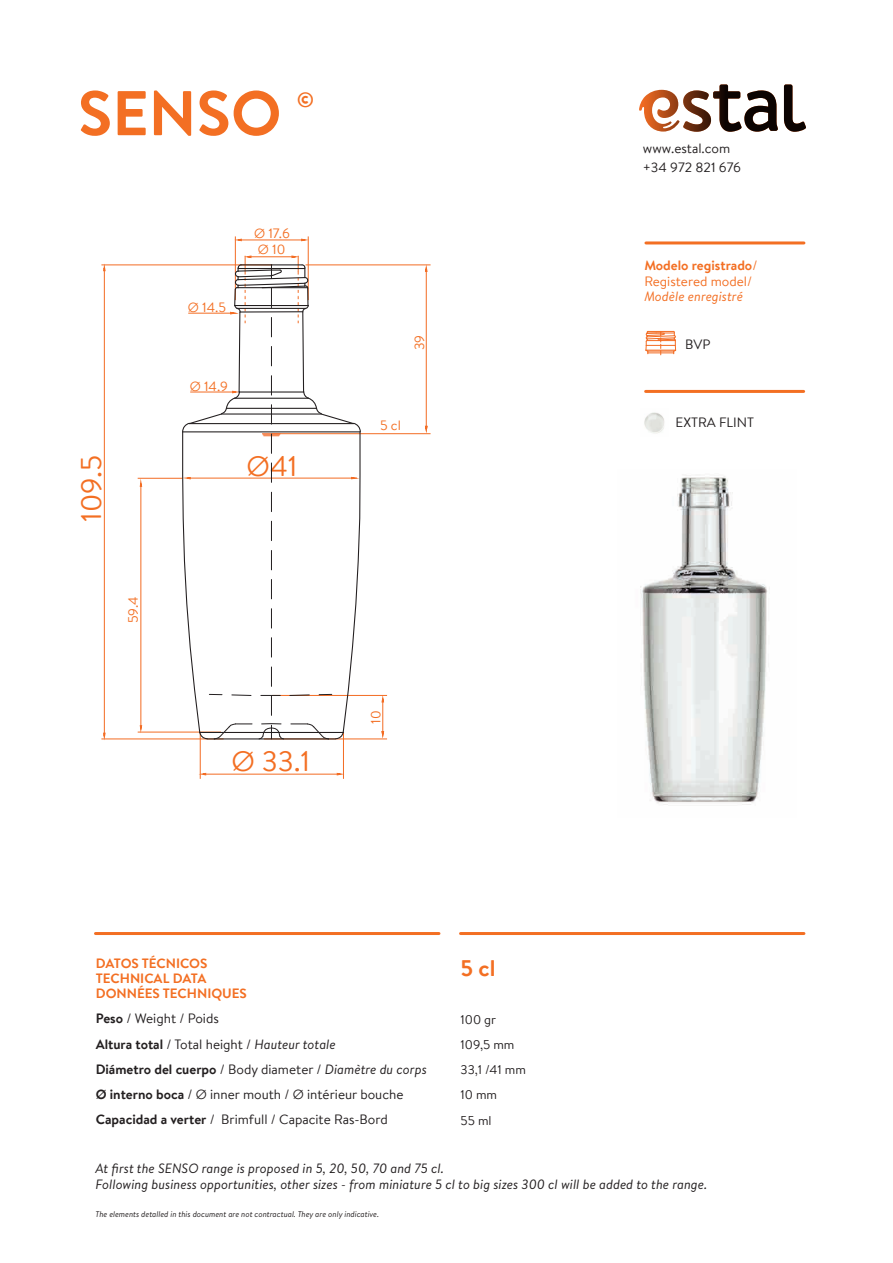
<style>
.page{position:relative;width:893px;height:1263px;background:#fff}
.page>*{position:absolute;margin:0;border:0;box-sizing:border-box;transform-origin:0 0}
.t1{font:700 63px "Brandon Text";color:#f36f23}
.t2{font:28.5px "Brandon Text";color:#f36f23}
.t3{font:700 22.5px "Brandon Text";color:#f36f23}
.t4{font:700 21px "Brandon Text";color:#f36f23}
.t5{font:13.5px/25.2px "Brandon Text";color:#231f20}
.t6{font:italic 13.5px/15.6px "Brandon Text";color:#231f20}
.t7{font:13.5px/15.6px "Brandon Text";color:#f36f23}
.t8{font:700 13.5px/15px "Brandon Text";color:#f36f23}
.t9{font:italic 13.5px "Brandon Text";color:#f36f23}
.t10{font:12.75px/25.2px "Brandon Text";color:#231f20}
.t11{font:italic 8.25px "Brandon Text";color:#231f20}
.s1{font-weight:700}
.s2{font-style:italic}
</style>
<div class="page">
<hr style="left:646px;top:241px;width:158px;height:3px;background:#f36f23">
<hr style="left:646px;top:390px;width:158px;height:3px;background:#f36f23">
<svg style="left:639px;top:84px;width:167px;height:48px"></svg>
<img style="left:644px;top:412px;width:21px;height:22px">
<hr style="left:308px;top:236px;width:1px;height:64px;background:#f36c23">
<hr style="left:235px;top:236px;width:1px;height:64px;background:#f36c23">
<hr style="left:271px;top:433px;width:160px;height:1px;background:#f36c23">
<hr style="left:306px;top:265px;width:125px;height:1px;background:#f36c23">
<hr style="left:343px;top:732px;width:1px;height:47px;background:#f36c23">
<hr style="left:200px;top:732px;width:1px;height:47px;background:#f36c23">
<hr style="left:101px;top:739px;width:123px;height:1px;background:#f36c23">
<hr style="left:101px;top:265px;width:171px;height:1px;background:#f36c23">
<hr style="left:138px;top:732px;width:83px;height:1px;background:#f36c23">
<hr style="left:138px;top:478px;width:44px;height:1px;background:#f36c23">
<svg style="left:646px;top:331px;width:30px;height:24px"></svg>
<hr style="left:204px;top:774px;width:137px;height:1px;background:#f36c23">
<svg style="left:199px;top:772px;width:8px;height:4px"></svg>
<svg style="left:336px;top:772px;width:7px;height:4px"></svg>
<hr style="left:141px;top:485px;width:1px;height:245px;background:#f36c23">
<hr style="left:241px;top:240px;width:65px;height:1px;background:#f36c23">
<svg style="left:234px;top:238px;width:9px;height:4px"></svg>
<svg style="left:300px;top:238px;width:9px;height:4px"></svg>
<hr style="left:426px;top:267px;width:1px;height:161px;background:#f36c23">
<svg style="left:424px;top:264px;width:4px;height:9px"></svg>
<svg style="left:424px;top:425px;width:4px;height:10px"></svg>
<hr style="left:264px;top:739px;width:123px;height:1px;background:#f36c23">
<hr style="left:272px;top:695px;width:115px;height:1px;background:#f36c23">
<hr style="left:382px;top:698px;width:1px;height:35px;background:#f36c23">
<svg style="left:381px;top:694px;width:4px;height:9px"></svg>
<svg style="left:381px;top:730px;width:4px;height:10px"></svg>
<hr style="left:104px;top:270px;width:1px;height:467px;background:#f36c23">
<svg style="left:102px;top:732px;width:5px;height:8px"></svg>
<svg style="left:102px;top:264px;width:5px;height:8px"></svg>
<img style="left:640px;top:474px;width:130px;height:331px">
<svg style="left:177px;top:255px;width:188px;height:485px"></svg>
<hr style="left:95px;top:932px;width:344px;height:3px;background:#f36f23">
<hr style="left:460px;top:932px;width:344px;height:3px;background:#f36f23">
<h1 class="t1" style="left:78px;top:69px;width:205px">SENSO</h1>
<h3 class="t4" style="left:297px;top:85px;width:19px">©</h3>
<p class="t7" style="left:188px;top:299px;width:40px">Ø 14.5</p>
<p class="t7" style="left:254px;top:224px;width:37px;line-height:16px">Ø 17.6<br>Ø 10</p>
<p class="t7" style="left:190px;top:378px;width:40px">Ø 14.9</p>
<h2 class="t2" style="left:72px;top:521px;width:68px;rotate:-90deg">109.5</h2>
<h2 class="t2" style="left:247px;top:446px;width:52px">Ø41</h2>
<p class="t7" style="left:125px;top:623px;width:28px;rotate:-90deg">59.4</p>
<h2 class="t2" style="left:231px;top:741px;width:80px">Ø 33.1</h2>
<p class="t7" style="left:411px;top:350px;width:17px;rotate:-90deg">39</p>
<p class="t7" style="left:380px;top:417px;width:22px">5 cl</p>
<p class="t7" style="left:368px;top:724px;width:15px;rotate:-90deg">10</p>
<p class="t8" style="left:96px;top:956px;width:153px">DATOS TÉCNICOS<br>TECHNICAL DATA<br>DONNÉES TECHNIQUES</p>
<p class="t5" style="left:96px;top:1006px;width:333px"><span class="s1">Peso</span> / Weight / Poids<br><span class="s1">Altura total</span> / Total height / <span class="s2">Hauteur totale<br></span><span class="s1">Diámetro del cuerpo</span> / Body diameter / <span class="s2">Diamètre du corps </span><span class="s1">Ø interno boca</span> / Ø inner mouth / Ø intérieur bouche <span class="s1">Capacidad a verter</span> / Brimfull / Capacite Ras-Bord</p>
<h3 class="t3" style="left:460px;top:952px;width:36px">5 cl</h3>
<p class="t10" style="left:460px;top:1006px;width:67px">100 gr<br>109,5 mm<br>33,1 /41 mm<br>10 mm<br>55 ml</p>
<p class="t5" style="left:643px;top:138px;width:100px;line-height:18.6px">www.estal.com +34 972 821 676</p>
<p class="t7" style="left:644px;top:257px;width:115px"><span class="s1">Modelo registrado</span>/<br>Registered model/</p>
<p class="t9" style="left:644px;top:287px;width:100px">Modèle enregistré</p>
<p class="t5" style="left:685px;top:331px;width:27px">BVP</p>
<p class="t5" style="left:676px;top:410px;width:80px">EXTRA FLINT</p>
<p class="t6" style="left:95px;top:1160px;width:613px">At first the SENSO range is proposed in 5, 20, 50, 70 and 75 cl.<br>Following business opportunities, other sizes - from miniature 5 cl to big sizes 300 cl will be added to the range.</p>
<p class="t11" style="left:95px;top:1208px;width:285px">The elements detalled in this document are not contractual. They are only indicative.</p>
</div>
